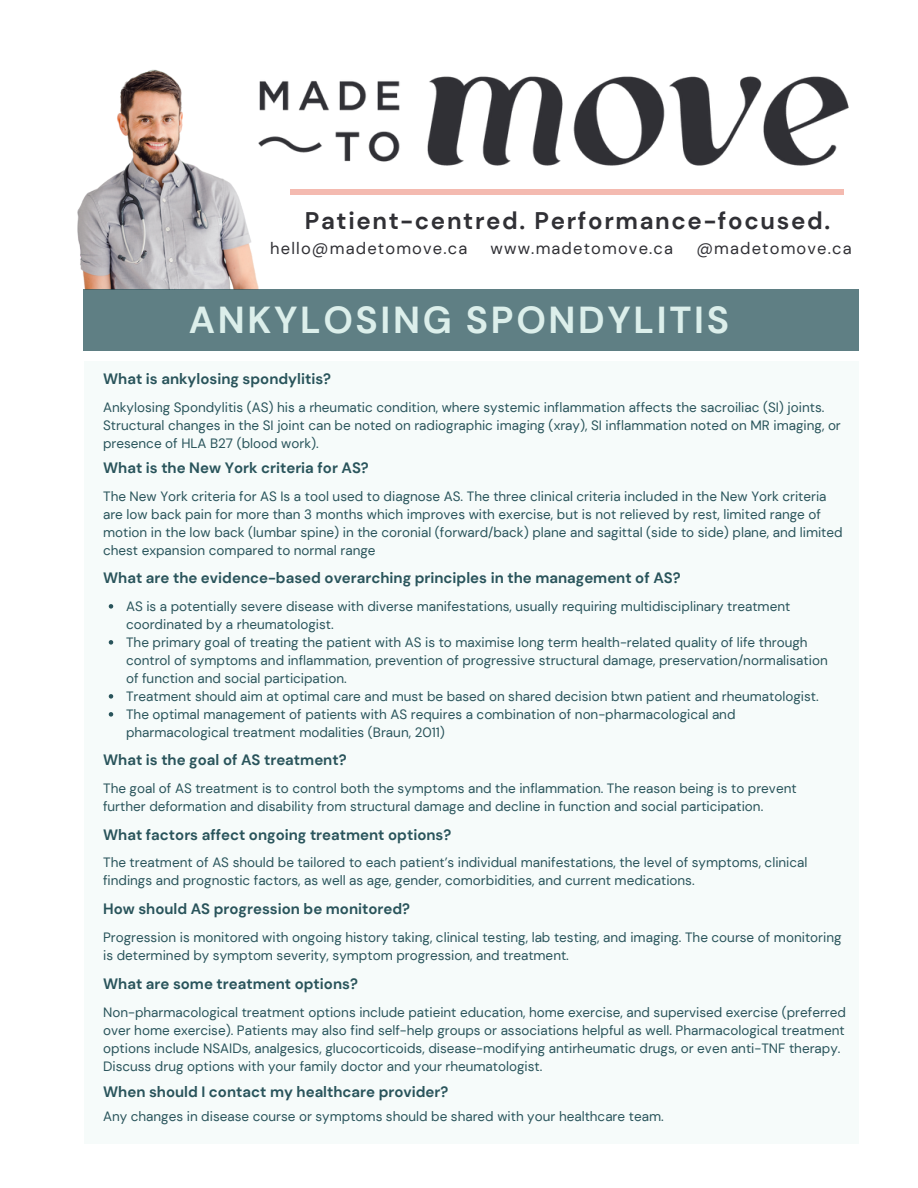
<style>
.page{position:relative;width:918px;height:1188px;background:#fff}
.page>*{position:absolute;margin:0;border:0;box-sizing:border-box;transform-origin:0 0}
.t1{font:700 37.5px "DM Sans";letter-spacing:.07em;color:#dcefeb}
.t2{font:700 24px "DM Sans";letter-spacing:.07em;color:#303035}
.t3{font:16.5px "DM Sans";letter-spacing:.07em;color:#303035}
.t4{font:700 15px "DM Sans";color:#29545b}
.t5{font:13.5px/18px "DM Sans";color:#29545b}
</style>
<div class="page">
<img style="left:77px;top:69px;width:214px;height:220px">
<div style="left:84px;top:289px;width:775px;height:62px;background:#5f7f84"></div>
<div style="left:291px;top:189px;width:553px;height:6px;background:#f4bab0"></div>
<img style="left:257px;top:74px;width:592px;height:93px">
<div style="left:84px;top:361px;width:775px;height:783px;background:#f6fbfa"></div>
<svg style="left:109px;top:604px;width:4px;height:5px"></svg>
<svg style="left:109px;top:640px;width:4px;height:5px"></svg>
<svg style="left:109px;top:694px;width:4px;height:5px"></svg>
<svg style="left:109px;top:712px;width:4px;height:5px"></svg>
<h2 class="t2" style="left:305px;top:205px;width:527px">Patient-centred. Performance-focused.</h2>
<p class="t3" style="left:270px;top:237px;width:198px">hello@madetomove.ca</p>
<p class="t3" style="left:491px;top:237px;width:184px">www.madetomove.ca</p>
<p class="t3" style="left:696px;top:237px;width:157px">@madetomove.ca</p>
<h1 class="t1" style="left:189px;top:296px;width:542px">ANKYLOSING SPONDYLITIS</h1>
<p class="t4" style="left:103px;top:369px;width:230px">What is ankylosing spondylitis?</p>
<p class="t5" style="left:103px;top:398px;width:739px">Ankylosing Spondylitis (AS) his a rheumatic condition, where systemic inflammation affects the sacroiliac (SI) joints.<br>Structural changes in the SI joint can be noted on radiographic imaging (xray), SI inflammation noted on MR imaging, or presence of HLA B27 (blood work).</p>
<p class="t4" style="left:103px;top:458px;width:267px">What is the New York criteria for AS?</p>
<p class="t5" style="left:103px;top:487px;width:741px">The New York criteria for AS Is a tool used to diagnose AS. The three clinical criteria included in the New York criteria are low back pain for more than 3 months which improves with exercise, but is not relieved by rest, limited range of motion in the low back (lumbar spine) in the coronial (forward/back) plane and sagittal (side to side) plane, and limited chest expansion compared to normal range</p>
<p class="t4" style="left:103px;top:568px;width:579px">What are the evidence-based overarching principles in the management of AS?</p>
<p class="t5" style="left:126px;top:597px;width:703px">AS is a potentially severe disease with diverse manifestations, usually requiring multidisciplinary treatment coordinated by a rheumatologist.<br>The primary goal of treating the patient with AS is to maximise long term health-related quality of life through control of symptoms and inflammation, prevention of progressive structural damage, preservation/normalisation of function and social participation.<br>Treatment should aim at optimal care and must be based on shared decision btwn patient and rheumatologist.<br>The optimal management of patients with AS requires a combination of non-pharmacological and pharmacological treatment modalities (Braun, 2011)</p>
<p class="t4" style="left:103px;top:751px;width:245px">What is the goal of AS treatment?</p>
<p class="t5" style="left:103px;top:779px;width:695px">The goal of AS treatment is to control both the symptoms and the inflammation. The reason being is to prevent further deformation and disability from structural damage and decline in function and social participation.</p>
<p class="t4" style="left:103px;top:825px;width:350px">What factors affect ongoing treatment options?</p>
<p class="t5" style="left:103px;top:854px;width:706px">The treatment of AS should be tailored to each patient’s individual manifestations, the level of symptoms, clinical findings and prognostic factors, as well as age, gender, comorbidities, and current medications.</p>
<p class="t4" style="left:103px;top:899px;width:309px">How should AS progression be monitored?</p>
<p class="t5" style="left:103px;top:928px;width:740px">Progression is monitored with ongoing history taking, clinical testing, lab testing, and imaging. The course of monitoring is determined by symptom severity, symptom progression, and treatment.</p>
<p class="t4" style="left:103px;top:974px;width:256px">What are some treatment options?</p>
<p class="t5" style="left:103px;top:1003px;width:744px">Non-pharmacological treatment options include patieint education, home exercise, and supervised exercise (preferred over home exercise). Patients may also find self-help groups or associations helpful as well. Pharmacological treatment options include NSAIDs, analgesics, glucocorticoids, disease-modifying antirheumatic drugs, or even anti-TNF therapy.<br>Discuss drug options with your family doctor and your rheumatologist.</p>
<p class="t4" style="left:103px;top:1082px;width:347px">When should I contact my healthcare provider?</p>
<p class="t5" style="left:103px;top:1107px;width:562px">Any changes in disease course or symptoms should be shared with your healthcare team.</p>
</div>
